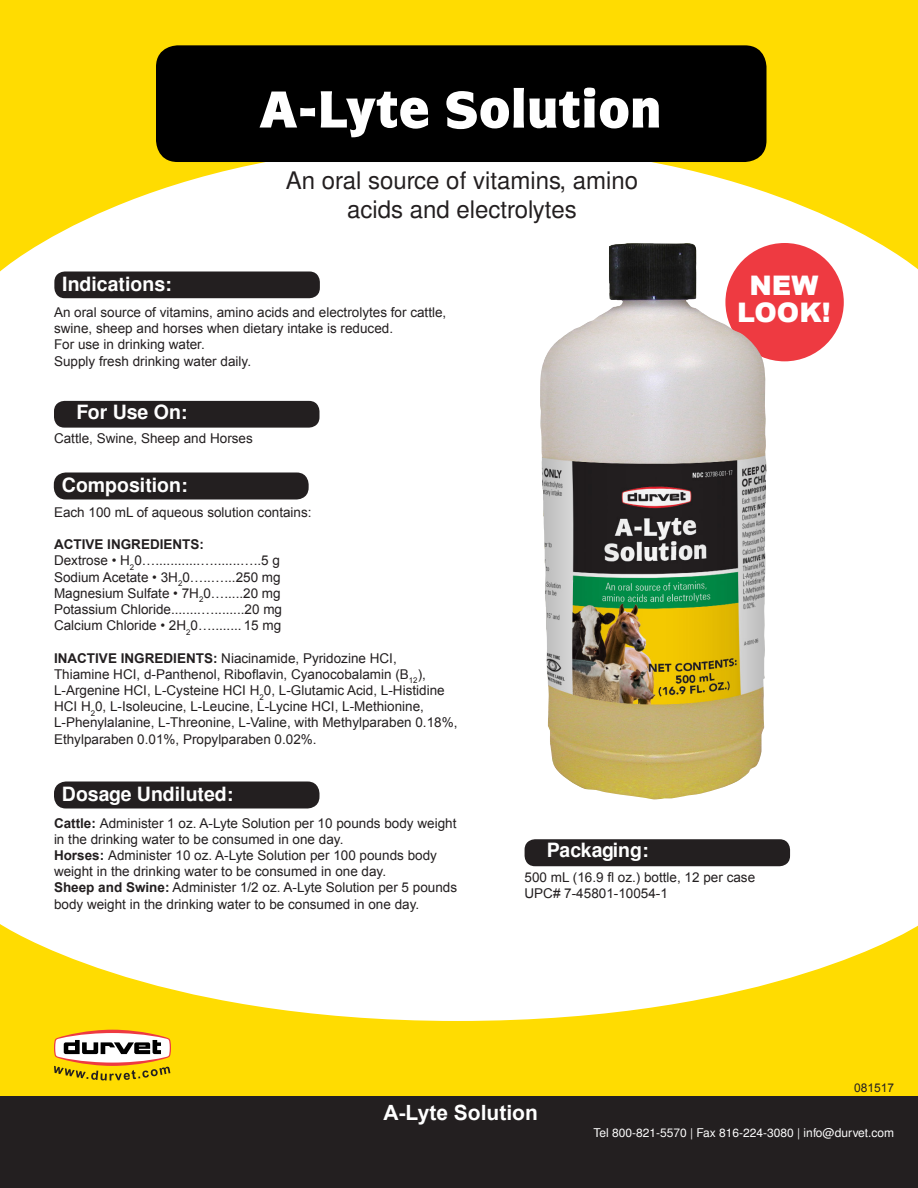
<style>
.page{position:relative;width:918px;height:1188px;background:#fff}
.page>*{position:absolute;margin:0;border:0;box-sizing:border-box;transform-origin:0 0}
.t1{font:700 54px "Bluejack URWT Extr";color:#fff}
.t2{font:900 27px/27px "Arial";color:#fff;text-align:center}
.t3{font:24px "Pali Helvetica";color:#231f20}
.t4{font:700 21px "Arial";color:#fff}
.t5{font:700 19.5px "Pali Helvetica";color:#fff}
.t6{font:13.5px/16.2px "Arial";color:#231f20}
.t7{font:700 13.5px "Arial";color:#231f20}
.t8{font:12px "Pali Helvetica";color:#fff}
.t9{font:12px "Arial";color:#231f20}
.s1{font-weight:700}
</style>
<div class="page">
<div style="left:54px;top:401px;width:266px;height:27px;background:#231f20;border-radius:10px"></div>
<div style="left:54px;top:472px;width:255px;height:28px;background:#231f20;border-radius:12px"></div>
<div style="left:54px;top:782px;width:266px;height:26px;background:#231f20;border-radius:12px"></div>
<div style="left:525px;top:839px;width:265px;height:27px;background:#231f20;border-radius:10px"></div>
<div style="left:54px;top:272px;width:266px;height:26px;background:#231f20;border-radius:10px"></div>
<svg style="left:0;top:0;width:918px;height:272px;fill:#ffdc01"></svg>
<div style="left:156px;top:45px;width:611px;height:117px;background:#000;border-radius:22px"></div>
<svg style="left:0;top:924px;width:918px;height:172px;fill:#ffdc01"></svg>
<div style="left:0;top:1096px;width:918px;height:92px;background:#231f20"></div>
<svg style="left:54px;top:1030px;width:117px;height:51px"></svg>
<div style="left:725px;top:243px;width:119px;height:118px;background:#ee3a41;border-radius:50%"></div>
<img style="left:539px;top:243px;width:229px;height:557px">
<p class="t1" style="left:260px;top:76px;width:404px">A-Lyte Solution</p>
<p class="t3" style="left:286px;top:166px;width:354px">An oral source of vitamins, amino</p>
<p class="t3" style="left:347px;top:195px;width:231px">acids and electrolytes</p>
<p class="t5" style="left:62px;top:272px;width:111px">Indications:</p>
<p class="t6" style="left:54px;top:304px;width:394px">An oral source of vitamins, amino acids and electrolytes for cattle, swine, sheep and horses when dietary intake is reduced.</p>
<p class="t6" style="left:54px;top:337px;width:152px">For use in drinking water.</p>
<p class="t6" style="left:54px;top:353px;width:199px">Supply fresh drinking water daily.</p>
<p class="t5" style="left:76px;top:400px;width:113px">For Use On:</p>
<p class="t6" style="left:54px;top:430px;width:200px">Cattle, Swine, Sheep and Horses</p>
<p class="t5" style="left:62px;top:473px;width:127px">Composition:</p>
<p class="t6" style="left:54px;top:504px;width:259px">Each 100 mL of aqueous solution contains:</p>
<p class="t7" style="left:54px;top:536px;width:152px">ACTIVE INGREDIENTS:</p>
<p class="t6" style="left:54px;top:553px;width:227px">Dextrose • H<sub>2</sub>0…............….......…..5 g</p>
<p class="t6" style="left:54px;top:569px;width:228px">Sodium Acetate • 3H<sub>2</sub>0…..…...250 mg</p>
<p class="t6" style="left:54px;top:585px;width:228px">Magnesium Sulfate • 7H<sub>2</sub>0….....20 mg</p>
<p class="t6" style="left:54px;top:601px;width:230px">Potassium Chloride........…........20 mg</p>
<p class="t6" style="left:54px;top:618px;width:229px">Calcium Chloride • 2H<sub>2</sub>0…........ 15 mg</p>
<p class="t6" style="left:54px;top:650px;width:405px"><span class="s1">INACTIVE INGREDIENTS:</span> Niacinamide, Pyridozine HCI,<br>Thiamine HCI, d-Panthenol, Riboflavin, Cyanocobalamin (B<sub>12</sub>), L-Argenine HCI, L-Cysteine HCI H<sub>2</sub>0, L-Glutamic Acid, L-Histidine HCI H<sub>2</sub>0, L-Isoleucine, L-Leucine, L-Lycine HCI, L-Methionine, L-Phenylalanine, L-Threonine, L-Valine, with Methylparaben 0.18%, Ethylparaben 0.01%, Propylparaben 0.02%.</p>
<p class="t5" style="left:62px;top:782px;width:173px">Dosage Undiluted:</p>
<p class="t2" style="left:737px;top:271px;width:95px">NEW<br>LOOK!</p>
<p class="t6" style="left:54px;top:815px;width:404px"><span class="s1">Cattle:</span> Administer 1 oz. A-Lyte Solution per 10 pounds body weight in the drinking water to be consumed in one day.</p>
<p class="t6" style="left:54px;top:847px;width:384px"><span class="s1">Horses:</span> Administer 10 oz. A-Lyte Solution per 100 pounds body weight in the drinking water to be consumed in one day.</p>
<p class="t6" style="left:54px;top:880px;width:405px"><span class="s1">Sheep and Swine:</span> Administer 1/2 oz. A-Lyte Solution per 5 pounds body weight in the drinking water to be consumed in one day.</p>
<p class="t5" style="left:547px;top:839px;width:103px">Packaging:</p>
<p class="t6" style="left:525px;top:869px;width:232px">500 mL (16.9 fl oz.) bottle, 12 per case</p>
<p class="t6" style="left:525px;top:885px;width:145px">UPC# 7-45801-10054-1</p>
<p class="t4" style="left:384px;top:1099px;width:156px">A-Lyte Solution</p>
<p class="t9" style="left:854px;top:1080px;width:42px">081517</p>
<p class="t8" style="left:594px;top:1125px;width:302px">Tel 800-821-5570 | Fax 816-224-3080 | info@durvet.com</p>
</div>
